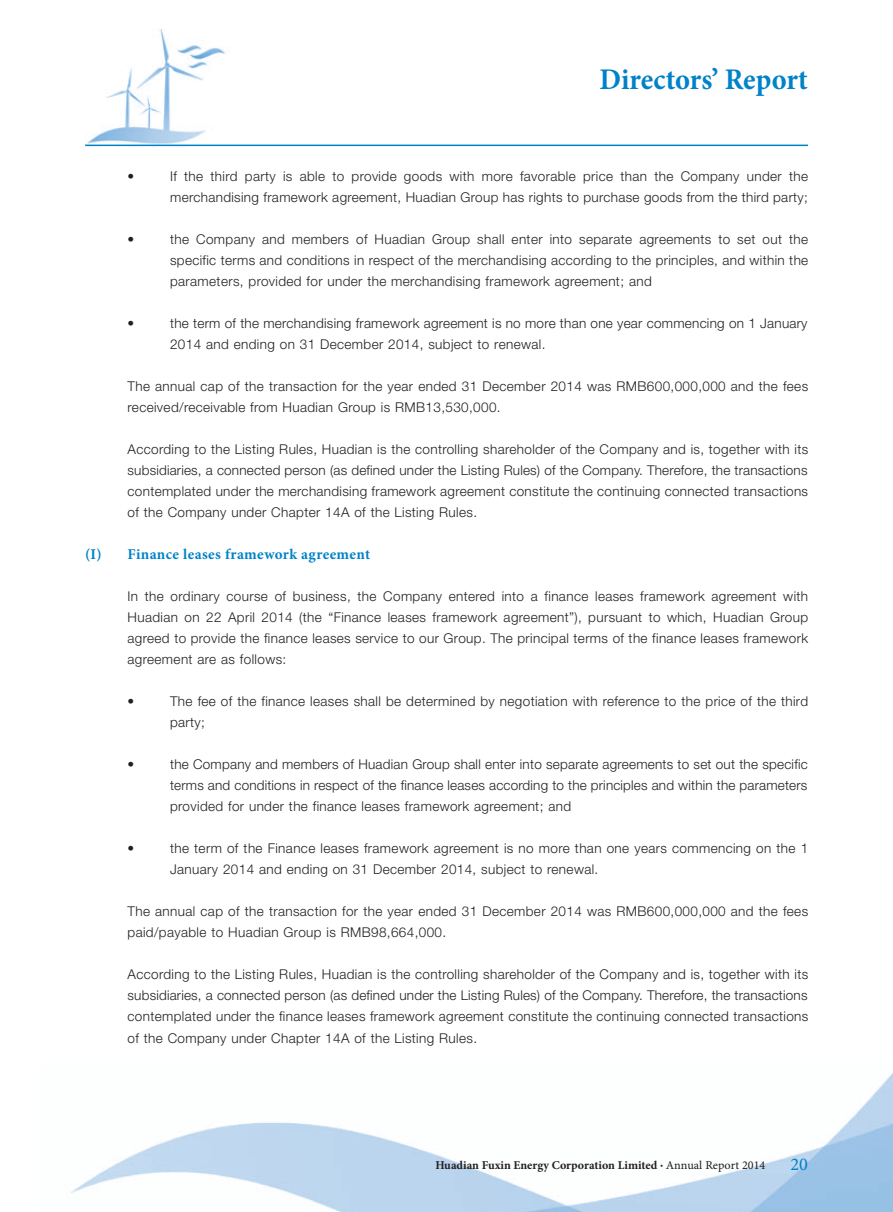
<style>
.page{position:relative;width:893px;height:1212px;background:#fff}
.page>*{position:absolute;margin:0;border:0;box-sizing:border-box;transform-origin:0 0}
.t1{font:700 30px "Minion Pro";color:#0082c8;scale:.95 1}
.t2{font:18px "Minion Pro Capt";color:#0082c8}
.t3{font:700 15px "Minion Pro";letter-spacing:.02em;color:#0082c8}
.t4{font:300 13.5px/21px "Helvetica Neue LT Std";letter-spacing:.03em;color:#231f20}
.t5{font:700 12px "Minion Pro";color:#231f20}
.s1{font-family:"Minion Pro Capt";font-weight:400}
</style>
<div class="page">
<img style="left:70px;top:1072px;width:823px;height:140px">
<img style="left:85px;top:29px;width:171px;height:118px">
<hr style="left:85px;top:145px;width:723px;height:1px;background:#0082c8">
<h1 class="t1" style="left:599px;top:58px;width:221px">Directors’ Report</h1>
<p class="t4" style="left:128px;top:166px;width:8px">•</p>
<p class="t4" style="left:170px;top:166px;width:640px">If the third party is able to provide goods with more favorable price than the Company under the merchandising framework agreement, Huadian Group has rights to purchase goods from the third party;</p>
<p class="t4" style="left:128px;top:229px;width:8px">•</p>
<p class="t4" style="left:170px;top:229px;width:640px;text-align:justify">the Company and members of Huadian Group shall enter into separate agreements to set out the specific terms and conditions in respect of the merchandising according to the principles, and within the parameters, provided for under the merchandising framework agreement; and</p>
<p class="t4" style="left:128px;top:313px;width:8px">•</p>
<p class="t4" style="left:170px;top:313px;width:639px">the term of the merchandising framework agreement is no more than one year commencing on 1 January<br>2014 and ending on 31 December 2014, subject to renewal.</p>
<p class="t4" style="left:128px;top:376px;width:682px">The annual cap of the transaction for the year ended 31 December 2014 was RMB600,000,000 and the fees received/receivable from Huadian Group is RMB13,530,000.</p>
<p class="t4" style="left:128px;top:439px;width:682px;text-align:justify">According to the Listing Rules, Huadian is the controlling shareholder of the Company and is, together with its subsidiaries, a connected person (as defined under the Listing Rules) of the Company. Therefore, the transactions contemplated under the merchandising framework agreement constitute the continuing connected transactions of the Company under Chapter 14A of the Listing Rules.</p>
<p class="t3" style="left:85px;top:544px;width:287px">(I) Finance leases framework agreement</p>
<p class="t4" style="left:128px;top:586px;width:682px;text-align:justify">In the ordinary course of business, the Company entered into a finance leases framework agreement with Huadian on 22 April 2014 (the “Finance leases framework agreement”), pursuant to which, Huadian Group agreed to provide the finance leases service to our Group. The principal terms of the finance leases framework agreement are as follows:</p>
<p class="t4" style="left:128px;top:691px;width:8px">•</p>
<p class="t4" style="left:170px;top:691px;width:639px">The fee of the finance leases shall be determined by negotiation with reference to the price of the third party;</p>
<p class="t4" style="left:128px;top:754px;width:8px">•</p>
<p class="t4" style="left:170px;top:754px;width:639px;text-align:justify">the Company and members of Huadian Group shall enter into separate agreements to set out the specific terms and conditions in respect of the finance leases according to the principles and within the parameters provided for under the finance leases framework agreement; and</p>
<p class="t4" style="left:128px;top:838px;width:8px">•</p>
<p class="t4" style="left:170px;top:838px;width:640px">the term of the Finance leases framework agreement is no more than one years commencing on the 1<br>January 2014 and ending on 31 December 2014, subject to renewal.</p>
<p class="t4" style="left:128px;top:901px;width:682px">The annual cap of the transaction for the year ended 31 December 2014 was RMB600,000,000 and the fees paid/payable to Huadian Group is RMB98,664,000.</p>
<p class="t4" style="left:128px;top:964px;width:682px;text-align:justify">According to the Listing Rules, Huadian is the controlling shareholder of the Company and is, together with its subsidiaries, a connected person (as defined under the Listing Rules) of the Company. Therefore, the transactions contemplated under the finance leases framework agreement constitute the continuing connected transactions of the Company under Chapter 14A of the Listing Rules.</p>
<p class="t5" style="left:435px;top:1157px;width:332px">Huadian Fuxin Energy Corporation Limited · <span class="s1">Annual Report 2014</span></p>
<h2 class="t2" style="left:790px;top:1153px;width:19px">20</h2>
</div>
